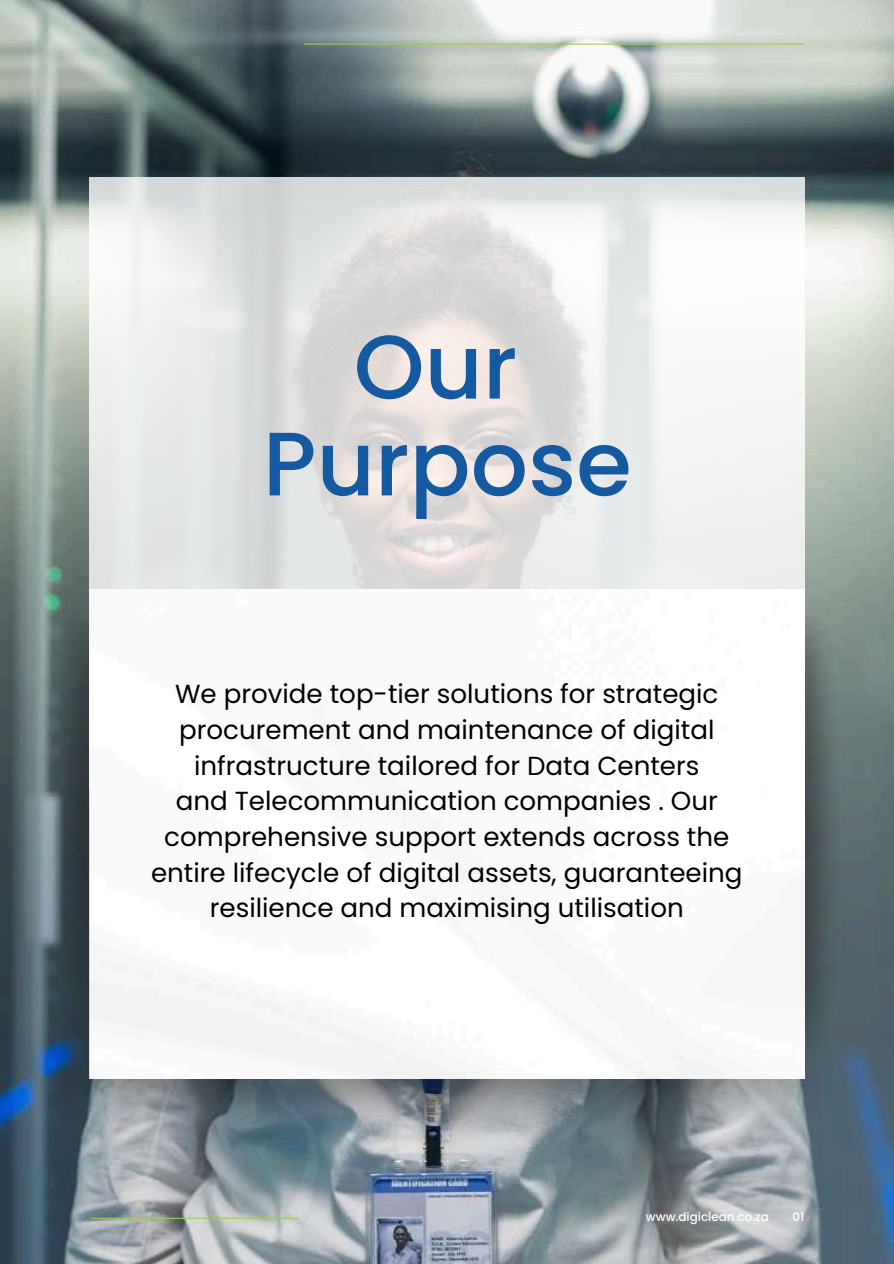
<style>
.page{position:relative;width:894px;height:1264px;background:#fff}
.page>*{position:absolute;margin:0;border:0;box-sizing:border-box;transform-origin:0 0}
.t1{font:500 90px/96.8px "Poppins";color:#1559a1;text-align:center}
.t2{font:26.1px/35.7px "Poppins";color:#000;text-align:center}
.t3{font:500 12px "Poppins";color:#fff}
</style>
<div class="page">
<img style="left:0;top:0;width:893px;height:1263px">
<img style="left:54px;top:600px;width:35px;height:396px">
<svg style="left:89px;top:177px;width:715px;height:412px"></svg>
<img style="left:12px;top:996px;width:827px;height:144px">
<img style="left:804px;top:600px;width:35px;height:468px">
<img style="left:89px;top:589px;width:715px;height:489px">
<hr style="left:90px;top:1217px;width:208px;height:1px;background:#99ce58">
<hr style="left:304px;top:44px;width:499px;height:1px;background:#99ce58">
<h1 class="t1" style="left:263px;top:319px;width:370px">Our<br>Purpose</h1>
<p class="t2" style="left:151px;top:676px;width:593px">We provide top-tier solutions for strategic procurement and maintenance of digital infrastructure tailored for Data Centers<br>and Telecommunication companies . Our comprehensive support extends across the entire lifecycle of digital assets, guaranteeing resilience and maximising utilisation</p>
<p class="t3" style="left:645px;top:1209px;width:125px">www.digiclean.co.za</p>
<p class="t3" style="left:792px;top:1209px;width:13px">01</p>
</div>
